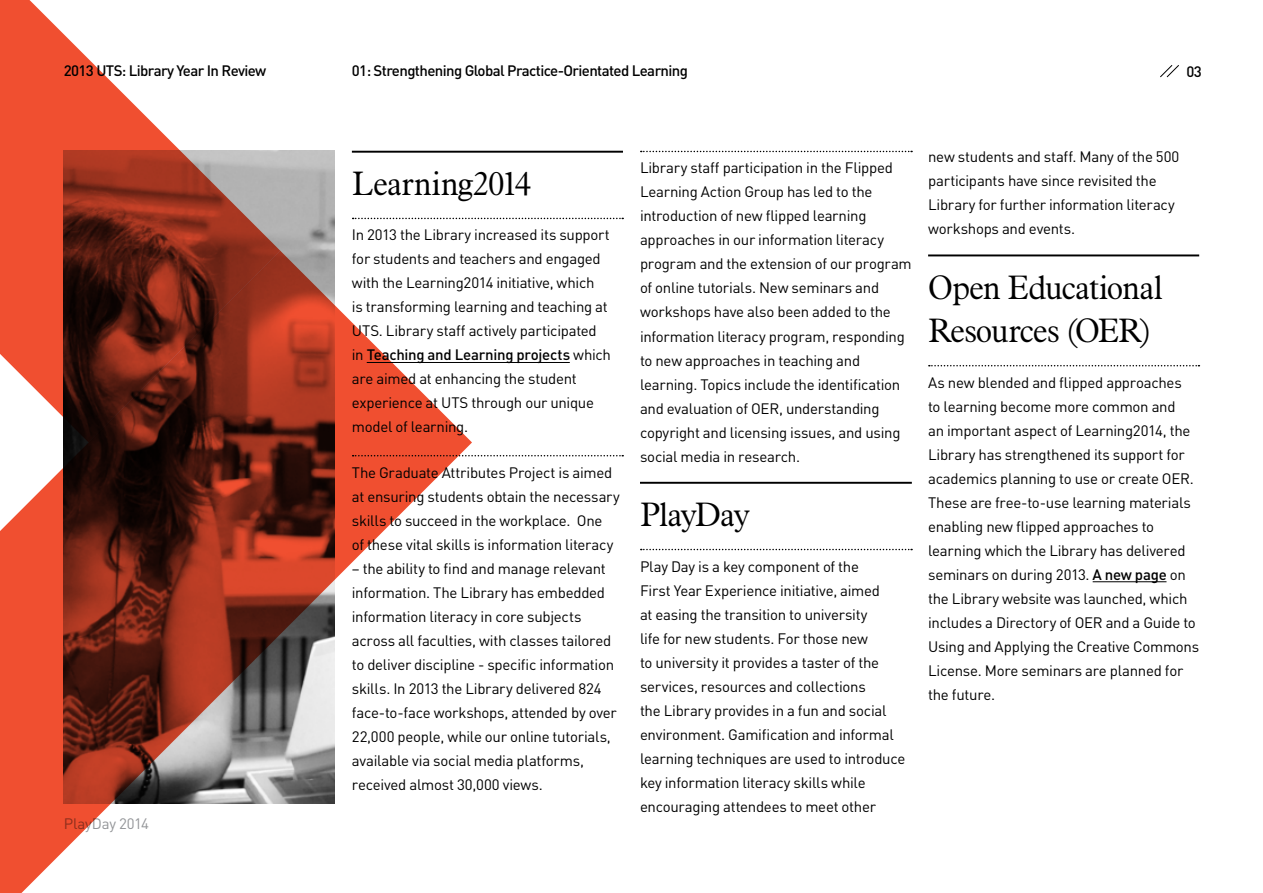
<style>
.page{position:relative;width:1263px;height:893px;background:#fff}
.page>*{position:absolute;margin:0;border:0;box-sizing:border-box;transform-origin:0 0}
.t1{font:300 33px/43.5px "Aldine 721 BT";letter-spacing:-.04em;color:#000}
.t2{font:15px/24px "DIN Pro";letter-spacing:-.02em;color:#000}
.t3{font:500 15px "DIN Pro";letter-spacing:-.04em;color:#000}
.t4{font:15px "DIN Pro";letter-spacing:-.015em;color:#939598}
.s1{font-weight:500}
</style>
<div class="page">
<svg style="left:1160px;top:65px;width:19px;height:13px"></svg>
<img style="left:280px;top:151px;width:55px;height:100px">
<hr style="left:352px;top:151px;width:271px;height:2px;background:#000">
<svg style="left:353px;top:218px;width:270px;height:1px"></svg>
<hr style="left:367px;top:362px;width:203px;height:1px;background:#000">
<svg style="left:472px;top:455px;width:151px;height:1px"></svg>
<svg style="left:641px;top:151px;width:271px;height:1px"></svg>
<hr style="left:640px;top:482px;width:272px;height:2px;background:#000">
<svg style="left:641px;top:549px;width:271px;height:1px"></svg>
<svg style="left:0;top:251px;width:472px;height:642px"></svg>
<svg style="left:0;top:0;width:280px;height:443px"></svg>
<hr style="left:928px;top:254px;width:271px;height:2px;background:#000">
<svg style="left:929px;top:365px;width:270px;height:1px"></svg>
<hr style="left:1093px;top:581px;width:73px;height:1px;background:#000">
<p class="t3" style="left:64px;top:60px;width:204px">2013 UTS: Library Year In Review</p>
<p class="t3" style="left:352px;top:60px;width:338px">01: Strengthening Global Practice-Orientated Learning</p>
<p class="t3" style="left:1186px;top:61px;width:17px">03</p>
<p class="t4" style="left:64px;top:814px;width:87px">PlayDay 2014</p>
<h1 class="t1" style="left:352px;top:161px;width:181px">Learning2014</h1>
<p class="t2" style="left:352px;top:222px;width:261px">In 2013 the Library increased its support for students and teachers and engaged with the Learning2014 initiative, which<br>is transforming learning and teaching at UTS. Library staff actively participated in <span class="s1">Teaching and Learning projects</span> which are aimed at enhancing the student experience at UTS through our unique model of learning.</p>
<p class="t2" style="left:352px;top:460px;width:269px">The Graduate Attributes Project is aimed at ensuring students obtain the necessary skills to succeed in the workplace. One<br>of these vital skills is information literacy</p>
<p class="t2" style="left:352px;top:556px;width:266px">– the ability to find and manage relevant information. The Library has embedded information literacy in core subjects across all faculties, with classes tailored to deliver discipline - specific information skills. In 2013 the Library delivered 824 face-to-face workshops, attended by over 22,000 people, while our online tutorials, available via social media platforms, received almost 30,000 views.</p>
<p class="t2" style="left:640px;top:155px;width:273px">Library staff participation in the Flipped Learning Action Group has led to the introduction of new flipped learning approaches in our information literacy program and the extension of our program of online tutorials. New seminars and workshops have also been added to the information literacy program, responding to new approaches in teaching and learning. Topics include the identification and evaluation of OER, understanding copyright and licensing issues, and using social media in research.</p>
<h1 class="t1" style="left:640px;top:492px;width:111px">PlayDay</h1>
<p class="t2" style="left:640px;top:553px;width:267px">Play Day is a key component of the<br>First Year Experience initiative, aimed<br>at easing the transition to university<br>life for new students. For those new<br>to university it provides a taster of the services, resources and collections<br>the Library provides in a fun and social environment. Gamification and informal learning techniques are used to introduce key information literacy skills while encouraging attendees to meet other</p>
<p class="t2" style="left:928px;top:144px;width:253px">new students and staff. Many of the 500 participants have since revisited the Library for further information literacy workshops and events.</p>
<h1 class="t1" style="left:928px;top:265px;width:237px">Open Educational<br>Resources (OER)</h1>
<p class="t2" style="left:928px;top:370px;width:273px">As new blended and flipped approaches<br>to learning become more common and<br>an important aspect of Learning2014, the Library has strengthened its support for academics planning to use or create OER.<br>These are free-to-use learning materials enabling new flipped approaches to learning which the Library has delivered seminars on during 2013. <span class="s1">A new page</span> on the Library website was launched, which includes a Directory of OER and a Guide to Using and Applying the Creative Commons License. More seminars are planned for the future.</p>
</div>
